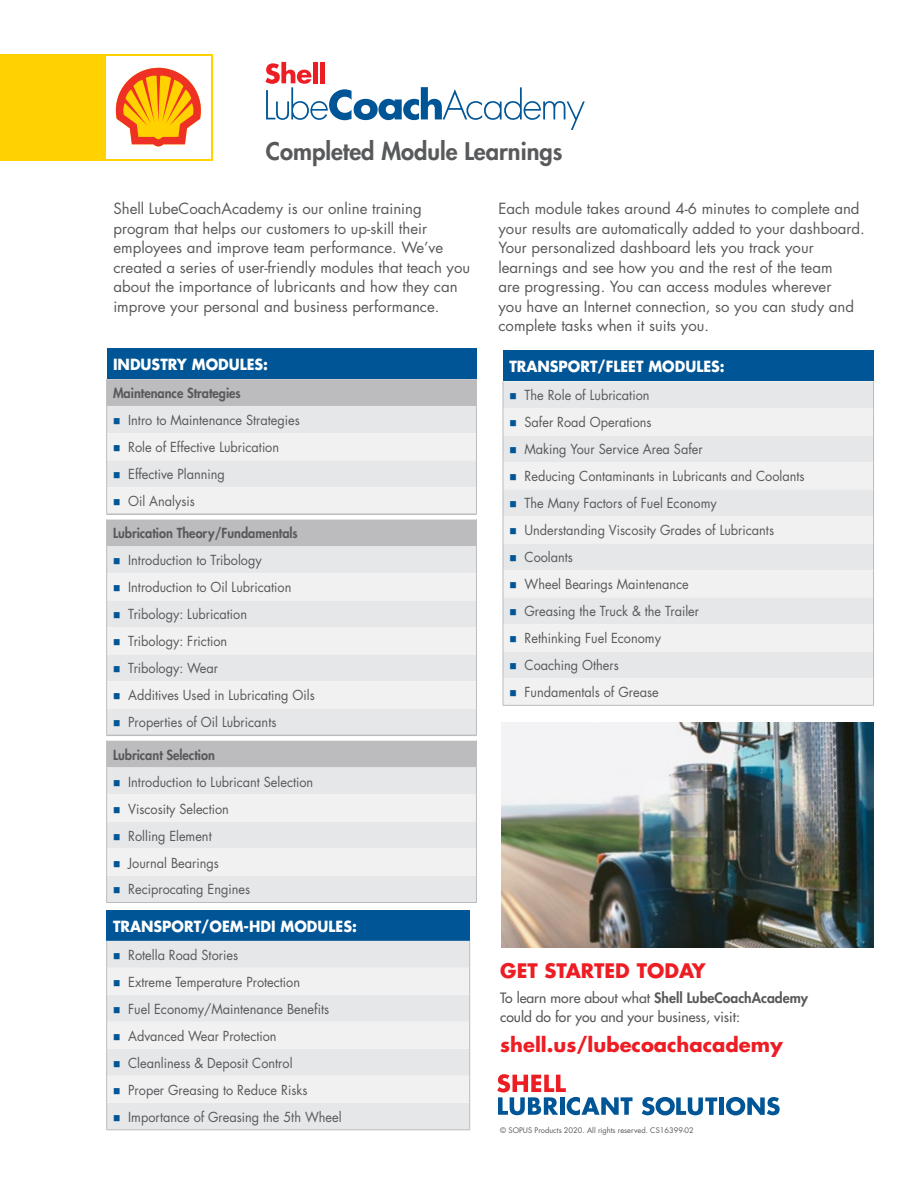
<style>
.page{position:relative;width:918px;height:1188px;background:#fff}
.page>*{position:absolute;margin:0;border:0;box-sizing:border-box;transform-origin:0 0}
.t1{font:800 23.7px "Futura Std";color:#58595b}
.t2{font:700 19.5px "Futura Std";color:#ed1d24}
.t3{font:15px/19.5px "Futura Std";color:#58595b}
.t4{font:700 15px "Futura Std";color:#fff;scale:.94 1}
.t5{font:500 13.95px/18.6px "Futura Std";color:#58595b}
.t6{font:13.5px "Futura Std";color:#58595b;scale:.94 1}
.t7{font:800 13.5px "Futura Std";color:#58595b;scale:.94 1}
.t8{font:7.5px "Futura Std";color:#58595b}
.s1{color:#005596}
.s2{font-weight:800}
</style>
<div class="page">
<div style="left:0;top:54px;width:213px;height:106px;background:#ffd200"></div>
<div style="left:106px;top:56px;width:104px;height:102px;background:#fff"></div>
<svg style="left:115px;top:67px;width:86px;height:80px"></svg>
<div style="left:107px;top:348px;width:369px;height:31px;background:#005596"></div>
<div style="left:107px;top:379px;width:369px;height:27px;background:#bcbbbe"></div>
<div style="left:107px;top:406px;width:369px;height:496px;background:#e6e7e8"></div>
<svg style="left:107px;top:433px;width:369px;height:442px;fill:#efeff0"></svg>
<svg style="left:107px;top:515px;width:369px;height:225px;fill:#e6e7e8"></svg>
<svg style="left:106px;top:379px;width:1px;height:134px"></svg>
<svg style="left:476px;top:379px;width:1px;height:134px"></svg>
<hr style="left:106px;top:513px;width:371px;height:2px;background:#bcbbbe">
<hr style="left:106px;top:735px;width:371px;height:1px;background:#bcbbbe">
<svg style="left:106px;top:519px;width:1px;height:383px"></svg>
<svg style="left:476px;top:519px;width:1px;height:383px"></svg>
<hr style="left:106px;top:902px;width:371px;height:1px;background:#bcbbbe">
<div style="left:503px;top:351px;width:371px;height:30px;background:#005596"></div>
<div style="left:504px;top:381px;width:369px;height:27px;background:#e6e7e8"></div>
<svg style="left:504px;top:408px;width:369px;height:297px;fill:#f1f1f2"></svg>
<svg style="left:503px;top:381px;width:1px;height:324px"></svg>
<svg style="left:873px;top:381px;width:1px;height:324px"></svg>
<hr style="left:503px;top:705px;width:371px;height:1px;background:#bcbbbe">
<div style="left:107px;top:910px;width:363px;height:31px;background:#005596"></div>
<div style="left:107px;top:941px;width:362px;height:188px;background:#e6e7e8"></div>
<svg style="left:107px;top:968px;width:362px;height:135px;fill:#f1f1f2"></svg>
<svg style="left:106px;top:941px;width:1px;height:188px"></svg>
<svg style="left:469px;top:941px;width:1px;height:188px"></svg>
<hr style="left:106px;top:1129px;width:364px;height:1px;background:#bcbbbe">
<img style="left:502px;top:722px;width:371px;height:225px">
<svg style="left:497px;top:1074px;width:136px;height:41px"></svg>
<div style="left:719px;top:1097px;width:5px;height:18px;background:#005596"></div>
<svg style="left:726px;top:1097px;width:54px;height:18px"></svg>
<svg style="left:642px;top:1097px;width:75px;height:18px"></svg>
<svg style="left:265px;top:62px;width:320px;height:68px"></svg>
<div style="left:313px;top:62px;width:5px;height:21px;background:#ed1d24"></div>
<div style="left:320px;top:62px;width:5px;height:21px;background:#ed1d24"></div>
<h1 class="t1" style="left:266px;top:136px;width:298px">Completed Module Learnings</h1>
<p class="t3" style="left:113px;top:199px;width:358px">Shell LubeCoachAcademy is our online training program that helps our customers to up-skill their employees and improve team performance. We’ve created a series of user-friendly modules that teach you about the importance of lubricants and how they can improve your personal and business performance.</p>
<p class="t3" style="left:498px;top:199px;width:368px">Each module takes around 4-6 minutes to complete and your results are automatically added to your dashboard.<br>Your personalized dashboard lets you track your learnings and see how you and the rest of the team<br>are progressing. You can access modules wherever<br>you have an Internet connection, so you can study and complete tasks when it suits you.</p>
<p class="t4" style="left:113px;top:354px;width:167px">INDUSTRY MODULES:</p>
<p class="t7" style="left:113px;top:385px;width:138px">Maintenance Strategies</p>
<p class="t6" style="left:113px;top:412px;width:200px"><span class="s1">■</span> Intro to Maintenance Strategies</p>
<p class="t6" style="left:113px;top:439px;width:178px"><span class="s1">■</span> Role of Effective Lubrication</p>
<p class="t6" style="left:113px;top:466px;width:120px"><span class="s1">■</span> Effective Planning</p>
<p class="t6" style="left:113px;top:492px;width:89px"><span class="s1">■</span> Oil Analysis</p>
<p class="t7" style="left:113px;top:525px;width:198px">Lubrication Theory/Fundamentals</p>
<p class="t6" style="left:113px;top:552px;width:160px"><span class="s1">■</span> Introduction to Tribology</p>
<p class="t6" style="left:113px;top:579px;width:191px"><span class="s1">■</span> Introduction to Oil Lubrication</p>
<p class="t6" style="left:113px;top:606px;width:144px"><span class="s1">■</span> Tribology: Lubrication</p>
<p class="t6" style="left:113px;top:633px;width:123px"><span class="s1">■</span> Tribology: Friction</p>
<p class="t6" style="left:113px;top:660px;width:113px"><span class="s1">■</span> Tribology: Wear</p>
<p class="t6" style="left:113px;top:687px;width:216px"><span class="s1">■</span> Additives Used in Lubricating Oils</p>
<p class="t6" style="left:113px;top:713px;width:175px"><span class="s1">■</span> Properties of Oil Lubricants</p>
<p class="t7" style="left:113px;top:746px;width:110px">Lubricant Selection</p>
<p class="t6" style="left:113px;top:773px;width:215px"><span class="s1">■</span> Introduction to Lubricant Selection</p>
<p class="t6" style="left:113px;top:800px;width:125px"><span class="s1">■</span> Viscosity Selection</p>
<p class="t6" style="left:113px;top:827px;width:107px"><span class="s1">■</span> Rolling Element</p>
<p class="t6" style="left:113px;top:854px;width:114px"><span class="s1">■</span> Journal Bearings</p>
<p class="t6" style="left:113px;top:881px;width:147px"><span class="s1">■</span> Reciprocating Engines</p>
<p class="t4" style="left:113px;top:916px;width:261px">TRANSPORT/OEM-HDI MODULES:</p>
<p class="t6" style="left:113px;top:946px;width:135px"><span class="s1">■</span> Rotella Road Stories</p>
<p class="t6" style="left:113px;top:973px;width:201px"><span class="s1">■</span> Extreme Temperature Protection</p>
<p class="t6" style="left:113px;top:1000px;width:231px"><span class="s1">■</span> Fuel Economy/Maintenance Benefits</p>
<p class="t6" style="left:113px;top:1027px;width:176px"><span class="s1">■</span> Advanced Wear Protection</p>
<p class="t6" style="left:113px;top:1054px;width:193px"><span class="s1">■</span> Cleanliness &amp; Deposit Control</p>
<p class="t6" style="left:113px;top:1081px;width:208px"><span class="s1">■</span> Proper Greasing to Reduce Risks</p>
<p class="t6" style="left:113px;top:1108px;width:245px"><span class="s1">■</span> Importance of Greasing the 5th Wheel</p>
<p class="t4" style="left:509px;top:357px;width:231px">TRANSPORT/FLEET MODULES:</p>
<p class="t6" style="left:509px;top:387px;width:151px"><span class="s1">■</span> The Role of Lubrication</p>
<p class="t6" style="left:509px;top:414px;width:153px"><span class="s1">■</span> Safer Road Operations</p>
<p class="t6" style="left:509px;top:441px;width:207px"><span class="s1">■</span> Making Your Service Area Safer</p>
<p class="t6" style="left:509px;top:468px;width:316px"><span class="s1">■</span> Reducing Contaminants in Lubricants and Coolants</p>
<p class="t6" style="left:509px;top:495px;width:222px"><span class="s1">■</span> The Many Factors of Fuel Economy</p>
<p class="t6" style="left:509px;top:522px;width:283px"><span class="s1">■</span> Understanding Viscosity Grades of Lubricants</p>
<p class="t6" style="left:509px;top:549px;width:69px"><span class="s1">■</span> Coolants</p>
<p class="t6" style="left:509px;top:576px;width:192px"><span class="s1">■</span> Wheel Bearings Maintenance</p>
<p class="t6" style="left:509px;top:603px;width:203px"><span class="s1">■</span> Greasing the Truck &amp; the Trailer</p>
<p class="t6" style="left:509px;top:630px;width:163px"><span class="s1">■</span> Rethinking Fuel Economy</p>
<p class="t6" style="left:509px;top:657px;width:118px"><span class="s1">■</span> Coaching Others</p>
<p class="t6" style="left:509px;top:684px;width:160px"><span class="s1">■</span> Fundamentals of Grease</p>
<h2 class="t2" style="left:500px;top:958px;width:207px">GET STARTED TODAY</h2>
<p class="t5" style="left:500px;top:989px;width:309px">To learn more about what <span class="s2">Shell LubeCoachAcademy </span>could do for you and your business, visit:</p>
<h2 class="t2" style="left:500px;top:1032px;width:284px">shell.us/lubecoachacademy</h2>
<p class="t8" style="left:500px;top:1125px;width:195px">© SOPUS Products 2020. All rights reserved. CS16399-02</p>
</div>
